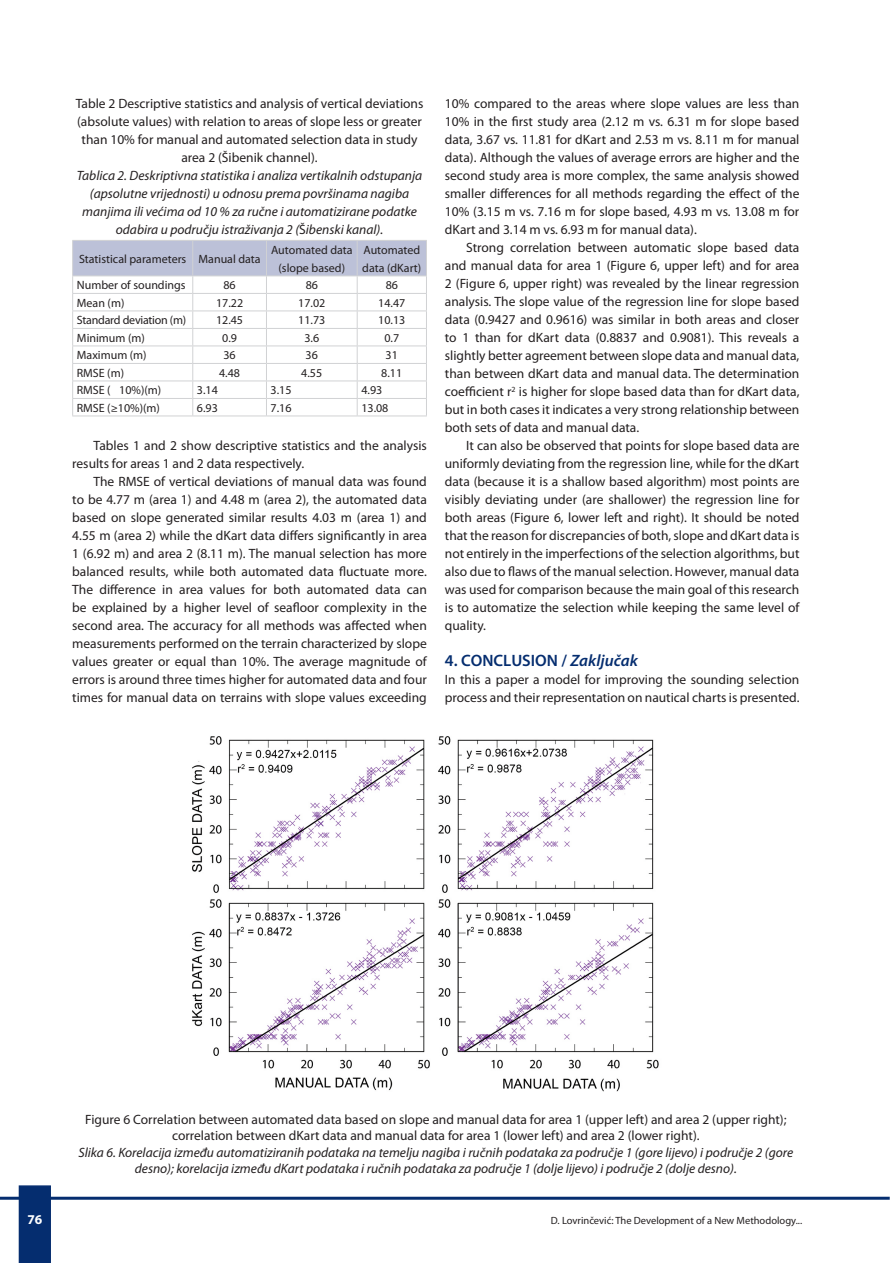
<style>
.page{position:relative;width:893px;height:1263px;background:#fff}
.page>*{position:absolute;margin:0;border:0;box-sizing:border-box;transform-origin:0 0}
.t1{font:600 16.5px "Myriad Pro";color:#052d6f}
.t2{font:13.5px/18px "Myriad Pro";color:#231f20;text-align:justify}
.t3{font:italic 13.5px/18px "Myriad Pro";color:#231f20;text-align:center}
.t4{font:700 13.5px "Myriad Pro";color:#fff}
.t5{font:12px/18px "Myriad Pro";color:#231f20;text-align:center}
.t6{font:12px "Myriad Pro";letter-spacing:-.02em;color:#231f20}
.t7{font:10.5px "Myriad Pro";color:#231f20}
.s1{font-style:normal}
.s2{font-style:italic}
</style>
<div class="page">
<hr style="left:0;top:1197px;width:890px;height:3px;background:#052d6f">
<div style="left:19px;top:1185px;width:32px;height:78px;background:#052d6f"></div>
<svg style="left:72px;top:240px;width:355px;height:176px"></svg>
<hr style="left:72px;top:416px;width:121px;height:1px;background:#d1d2d4">
<hr style="left:193px;top:416px;width:73px;height:1px;background:#d1d2d4">
<hr style="left:266px;top:416px;width:91px;height:1px;background:#d1d2d4">
<hr style="left:357px;top:416px;width:70px;height:1px;background:#d1d2d4">
<img style="left:192px;top:736px;width:467px;height:356px">
<p class="t2" style="left:76px;top:94px;width:349px;text-align:center">Table 2 Descriptive statistics and analysis of vertical deviations (absolute values) with relation to areas of slope less or greater than 10% for manual and automated selection data in study area 2 (Šibenik channel).</p>
<p class="t3" style="left:77px;top:166px;width:347px">Tablica 2. Deskriptivna statistika i analiza vertikalnih odstupanja (apsolutne vrijednosti) u odnosu prema površinama nagiba manjima ili većima od 10 % za ručne i automatizirane podatke odabira u području istraživanja 2 (<span class="s1">Š</span>ibenski kanal).</p>
<p class="t5" style="left:79px;top:249px;width:183px">Statistical parameters Manual data</p>
<p class="t5" style="left:271px;top:240px;width:83px">Automated data (slope based)</p>
<p class="t5" style="left:362px;top:240px;width:61px;text-align:left">Automated data (dKart)</p>
<p class="t5" style="left:77px;top:276px;width:110px">Number of soundings</p>
<p class="t5" style="left:223px;top:276px;width:14px">86</p>
<p class="t5" style="left:306px;top:276px;width:14px">86</p>
<p class="t5" style="left:386px;top:276px;width:14px">86</p>
<p class="t5" style="left:77px;top:293px;width:49px">Mean (m)</p>
<p class="t5" style="left:216px;top:293px;width:29px">17.22</p>
<p class="t5" style="left:298px;top:293px;width:29px">17.02</p>
<p class="t5" style="left:378px;top:293px;width:29px">14.47</p>
<p class="t6" style="left:77px;top:313px;width:111px">Standard deviation (m)</p>
<p class="t5" style="left:216px;top:311px;width:29px">12.45</p>
<p class="t5" style="left:298px;top:311px;width:29px">11.73</p>
<p class="t5" style="left:378px;top:311px;width:29px">10.13</p>
<p class="t5" style="left:77px;top:328px;width:70px">Minimum (m)</p>
<p class="t5" style="left:222px;top:328px;width:16px">0.9</p>
<p class="t5" style="left:304px;top:328px;width:16px">3.6</p>
<p class="t5" style="left:384px;top:328px;width:16px">0.7</p>
<p class="t5" style="left:77px;top:346px;width:71px">Maximum (m)</p>
<p class="t5" style="left:223px;top:346px;width:14px">36</p>
<p class="t5" style="left:306px;top:346px;width:14px">36</p>
<p class="t5" style="left:386px;top:346px;width:14px">31</p>
<p class="t5" style="left:77px;top:363px;width:49px">RMSE (m)</p>
<p class="t5" style="left:219px;top:363px;width:22px">4.48</p>
<p class="t5" style="left:301px;top:363px;width:22px">4.55</p>
<p class="t5" style="left:381px;top:363px;width:22px">8.11</p>
<p class="t5" style="left:77px;top:381px;width:86px">RMSE (˂ 10%)(m)</p>
<p class="t5" style="left:197px;top:381px;width:22px">3.14</p>
<p class="t5" style="left:271px;top:381px;width:22px">3.15</p>
<p class="t5" style="left:361px;top:381px;width:22px">4.93</p>
<p class="t5" style="left:77px;top:398px;width:85px">RMSE (≥10%)(m)</p>
<p class="t5" style="left:197px;top:398px;width:22px">6.93</p>
<p class="t5" style="left:271px;top:398px;width:22px">7.16</p>
<p class="t5" style="left:361px;top:398px;width:29px">13.08</p>
<p class="t2" style="left:72px;top:436px;width:356px;text-indent:21px">Tables 1 and 2 show descriptive statistics and the analysis results for areas 1 and 2 data respectively.</p>
<p class="t2" style="left:72px;top:472px;width:356px;text-indent:21px">The RMSE of vertical deviations of manual data was found to be 4.77 m (area 1) and 4.48 m (area 2), the automated data based on slope generated similar results 4.03 m (area 1) and 4.55 m (area 2) while the dKart data differs significantly in area 1 (6.92 m) and area 2 (8.11 m). The manual selection has more balanced results, while both automated data fluctuate more.<br>The difference in area values for both automated data can be explained by a higher level of seafloor complexity in the second area. The accuracy for all methods was affected when measurements performed on the terrain characterized by slope values greater or equal than 10%. The average magnitude of errors is around three times higher for automated data and four times for manual data on terrains with slope values exceeding</p>
<p class="t2" style="left:445px;top:94px;width:356px">10% compared to the areas where slope values are less than 10% in the first study area (2.12 m vs. 6.31 m for slope based data, 3.67 vs. 11.81 for dKart and 2.53 m vs. 8.11 m for manual data). Although the values of average errors are higher and the second study area is more complex, the same analysis showed smaller differences for all methods regarding the effect of the 10% (3.15 m vs. 7.16 m for slope based, 4.93 m vs. 13.08 m for dKart and 3.14 m vs. 6.93 m for manual data).</p>
<p class="t2" style="left:445px;top:238px;width:356px;text-indent:21px">Strong correlation between automatic slope based data and manual data for area 1 (Figure 6, upper left) and for area 2 (Figure 6, upper right) was revealed by the linear regression analysis. The slope value of the regression line for slope based data (0.9427 and 0.9616) was similar in both areas and closer to 1 than for dKart data (0.8837 and 0.9081). This reveals a slightly better agreement between slope data and manual data, than between dKart data and manual data. The determination coefficient r<sup>2</sup> is higher for slope based data than for dKart data, but in both cases it indicates a very strong relationship between both sets of data and manual data.</p>
<p class="t2" style="left:445px;top:436px;width:356px;text-indent:21px">It can also be observed that points for slope based data are uniformly deviating from the regression line, while for the dKart data (because it is a shallow based algorithm) most points are visibly deviating under (are shallower) the regression line for both areas (Figure 6, lower left and right). It should be noted that the reason for discrepancies of both, slope and dKart data is not entirely in the imperfections of the selection algorithms, but also due to flaws of the manual selection. However, manual data was used for comparison because the main goal of this research is to automatize the selection while keeping the same level of quality.</p>
<p class="t1" style="left:445px;top:650px;width:195px">4. CONCLUSION / <span class="s2">Zaključak</span></p>
<p class="t2" style="left:445px;top:670px;width:356px">In this a paper a model for improving the sounding selection process and their representation on nautical charts is presented.</p>
<p class="t2" style="left:85px;top:1111px;width:703px;line-height:16.2px;text-align:center">Figure 6 Correlation between automated data based on slope and manual data for area 1 (upper left) and area 2 (upper right); correlation between dKart data and manual data for area 1 (lower left) and area 2 (lower right).</p>
<p class="t3" style="left:78px;top:1144px;width:716px;line-height:16.2px">Slika 6. Korelacija između automatiziranih podataka na temelju nagiba i ručnih podataka za područje 1 (gore lijevo) i područje 2 (gore desno); korelacija između dKart podataka i ručnih podataka za područje 1 (dolje lijevo) i područje 2 (dolje desno).</p>
<p class="t4" style="left:27px;top:1210px;width:16px">76</p>
<p class="t7" style="left:551px;top:1214px;width:253px">D. Lovrinčević: The Development of a New Methodology...</p>
</div>
